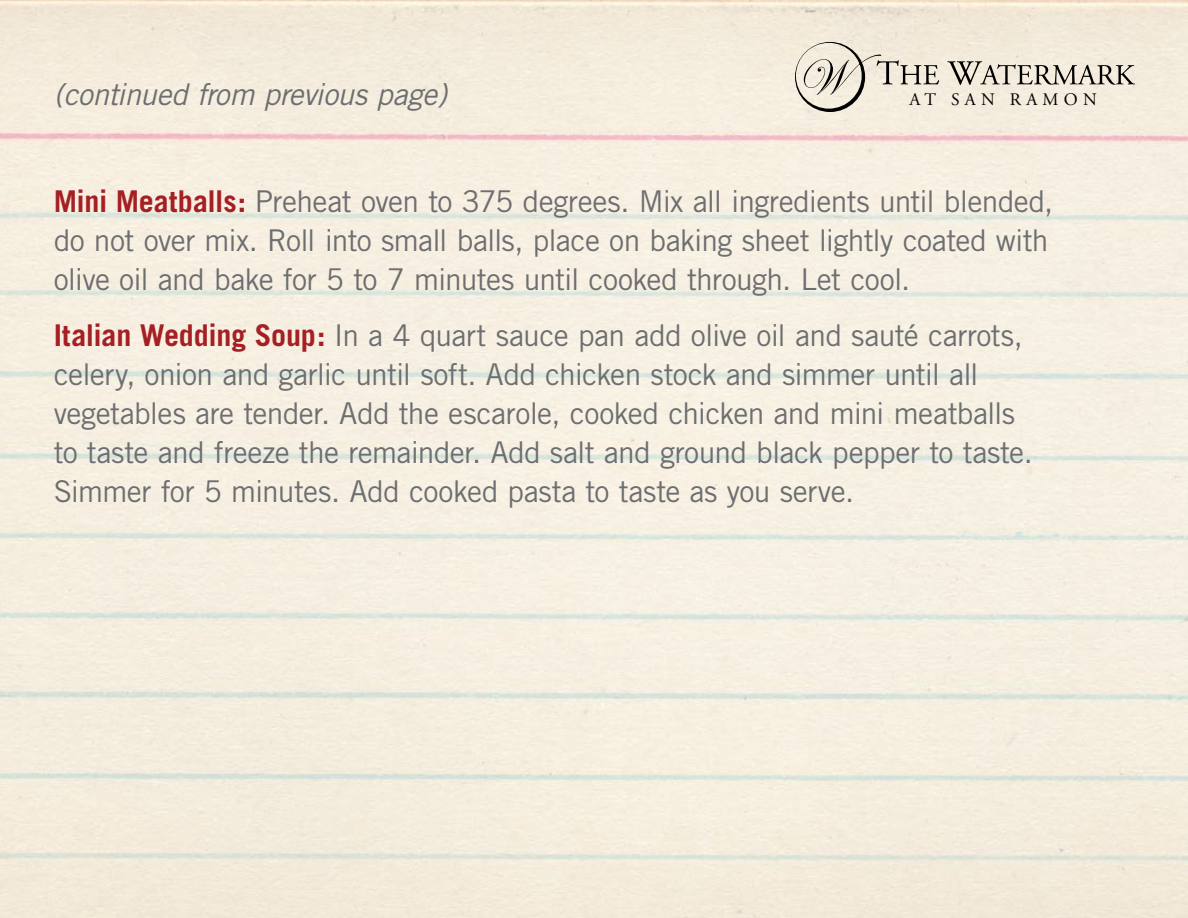
<style>
.page{position:relative;width:1188px;height:918px;background:#fff}
.page>*{position:absolute;margin:0;border:0;box-sizing:border-box;transform-origin:0 0}
.t1{font:30px/39px "Trade Gothic";letter-spacing:-.02em;color:#6d6e71}
.t2{font:italic 30px "Trade Gothic";letter-spacing:-.015em;color:#6d6e71}
.t3{font:17.55px "Adobe Garamond Pro";letter-spacing:.3em;color:#000}
.s1{font-weight:700;color:#a51f23}
</style>
<div class="page">
<svg style="left:795px;top:42px;width:340px;height:70px;background:#ded7ca"></svg>
<p class="t2" style="left:54px;top:76px;width:395px">(continued from previous page)</p>
<p class="t3" style="left:910px;top:89px;width:189px">AT SAN RAMON</p>
<p class="t1" style="left:54px;top:182px;width:1001px"><span class="s1">Mini Meatballs:</span> Preheat oven to 375 degrees. Mix all ingredients until blended, do not over mix. Roll into small balls, place on baking sheet lightly coated with olive oil and bake for 5 to 7 minutes until cooked through. Let cool.</p>
<p class="t1" style="left:54px;top:315px;width:981px"><span class="s1">Italian Wedding Soup:</span> In a 4 quart sauce pan add olive oil and sauté carrots, celery, onion and garlic until soft. Add chicken stock and simmer until all vegetables are tender. Add the escarole, cooked chicken and mini meatballs to taste and freeze the remainder. Add salt and ground black pepper to taste.<br>Simmer for 5 minutes. Add cooked pasta to taste as you serve.</p>
</div>
